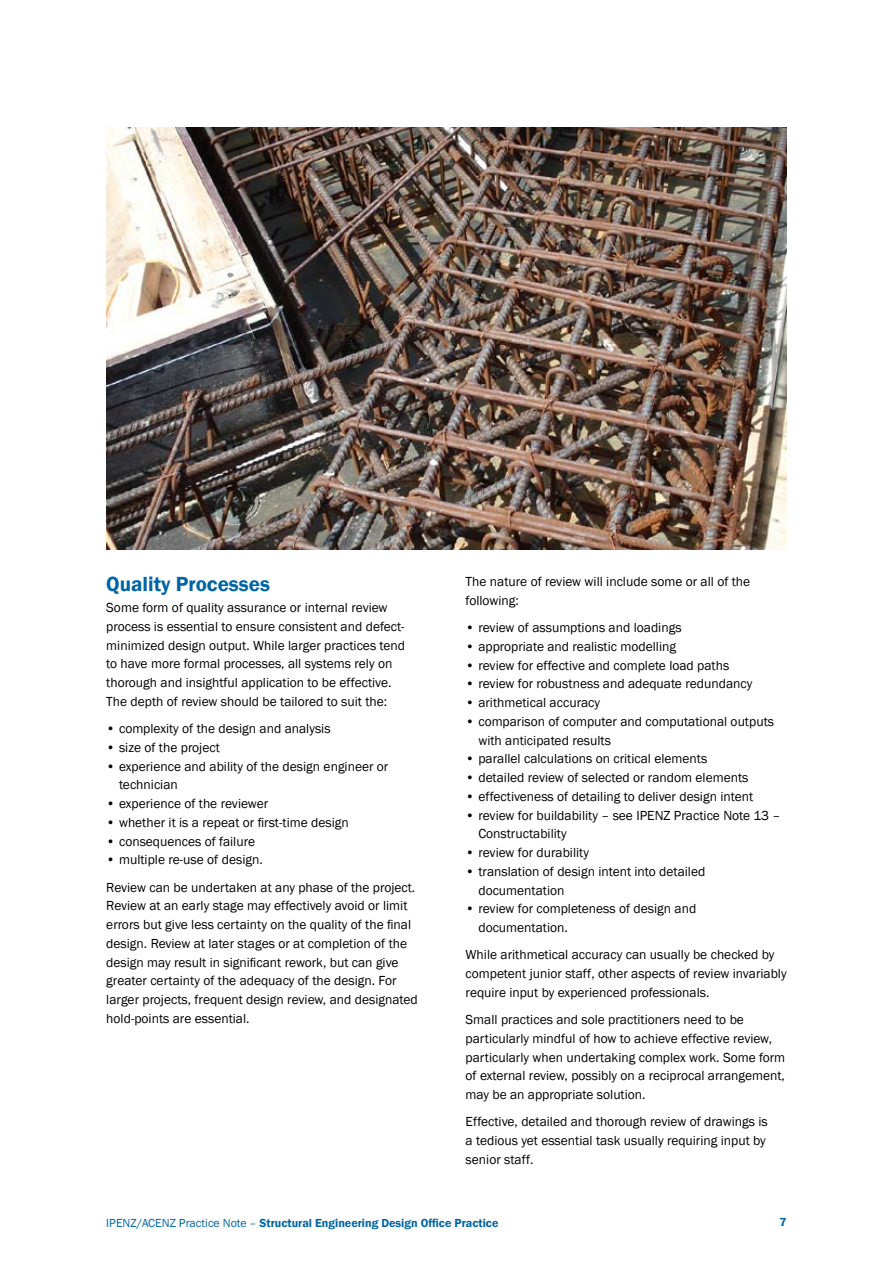
<style>
.page{position:relative;width:893px;height:1263px;background:#fff}
.page>*{position:absolute;margin:0;border:0;box-sizing:border-box;transform-origin:0 0}
.t1{font:600 21px "Franklin Gothic";color:#0065a4}
.t2{font:13.5px/18.8px "Franklin Gothic";color:#000}
.t3{font:600 12px "Franklin Gothic";color:#0065a4}
.s1{font-weight:400}
</style>
<div class="page">
<img style="left:106px;top:128px;width:681px;height:422px">
<h1 class="t1" style="left:106px;top:571px;width:165px">Quality Processes</h1>
<p class="t2" style="left:106px;top:598px;width:300px">Some form of quality assurance or internal review process is essential to ensure consistent and defect&shy;minimized design output. While larger practices tend to have more formal processes, all systems rely on thorough and insightful application to be effective.<br>The depth of review should be tailored to suit the:</p>
<p class="t2" style="left:106px;top:719px;width:226px">• complexity of the design and analysis</p>
<p class="t2" style="left:106px;top:738px;width:115px">• size of the project</p>
<p class="t2" style="left:119px;top:757px;width:271px;text-indent:-13px">• experience and ability of the design engineer or technician</p>
<p class="t2" style="left:106px;top:794px;width:163px">• experience of the reviewer</p>
<p class="t2" style="left:106px;top:813px;width:244px">• whether it is a repeat or first-time design</p>
<p class="t2" style="left:106px;top:832px;width:150px">• consequences of failure</p>
<p class="t2" style="left:106px;top:846px;width:311px;line-height:27.3px">• multiple re-use of design.<br>Review can be undertaken at any phase of the project.</p>
<p class="t2" style="left:106px;top:897px;width:313px">Review at an early stage may effectively avoid or limit errors but give less certainty on the quality of the final design. Review at later stages or at completion of the design may result in significant rework, but can give greater certainty of the adequacy of the design. For larger projects, frequent design review, and designated hold-points are essential.</p>
<p class="t2" style="left:466px;top:572px;width:286px">The nature of review will include some or all of the following:</p>
<p class="t2" style="left:466px;top:618px;width:217px">• review of assumptions and loadings</p>
<p class="t2" style="left:466px;top:637px;width:212px">• appropriate and realistic modelling</p>
<p class="t2" style="left:466px;top:656px;width:265px">• review for effective and complete load paths</p>
<p class="t2" style="left:466px;top:675px;width:288px">• review for robustness and adequate redundancy</p>
<p class="t2" style="left:466px;top:693px;width:136px">• arithmetical accuracy</p>
<p class="t2" style="left:478px;top:712px;width:297px;text-indent:-13px">• comparison of computer and computational outputs with anticipated results</p>
<p class="t2" style="left:466px;top:750px;width:243px">• parallel calculations on critical elements</p>
<p class="t2" style="left:466px;top:768px;width:284px">• detailed review of selected or random elements</p>
<p class="t2" style="left:466px;top:787px;width:289px">• effectiveness of detailing to deliver design intent</p>
<p class="t2" style="left:478px;top:806px;width:304px;text-indent:-13px">• review for buildability – see IPENZ Practice Note 13 –<br>Constructability</p>
<p class="t2" style="left:466px;top:843px;width:125px">• review for durability</p>
<p class="t2" style="left:478px;top:862px;width:228px;text-indent:-13px">• translation of design intent into detailed documentation</p>
<p class="t2" style="left:478px;top:900px;width:219px;text-indent:-13px">• review for completeness of design and documentation.</p>
<p class="t2" style="left:466px;top:946px;width:323px">While arithmetical accuracy can usually be checked by competent junior staff, other aspects of review invariably require input by experienced professionals.</p>
<p class="t2" style="left:466px;top:1010px;width:321px">Small practices and sole practitioners need to be particularly mindful of how to achieve effective review, particularly when undertaking complex work. Some form of external review, possibly on a reciprocal arrangement, may be an appropriate solution.</p>
<p class="t2" style="left:466px;top:1113px;width:304px">Effective, detailed and thorough review of drawings is a tedious yet essential task usually requiring input by senior staff.</p>
<p class="t3" style="left:106px;top:1215px;width:394px"><span class="s1">IPENZ/ACENZ Practice Note –</span> Structural Engineering Design Office Practice</p>
<p class="t3" style="left:780px;top:1215px;width:9px">7</p>
</div>
